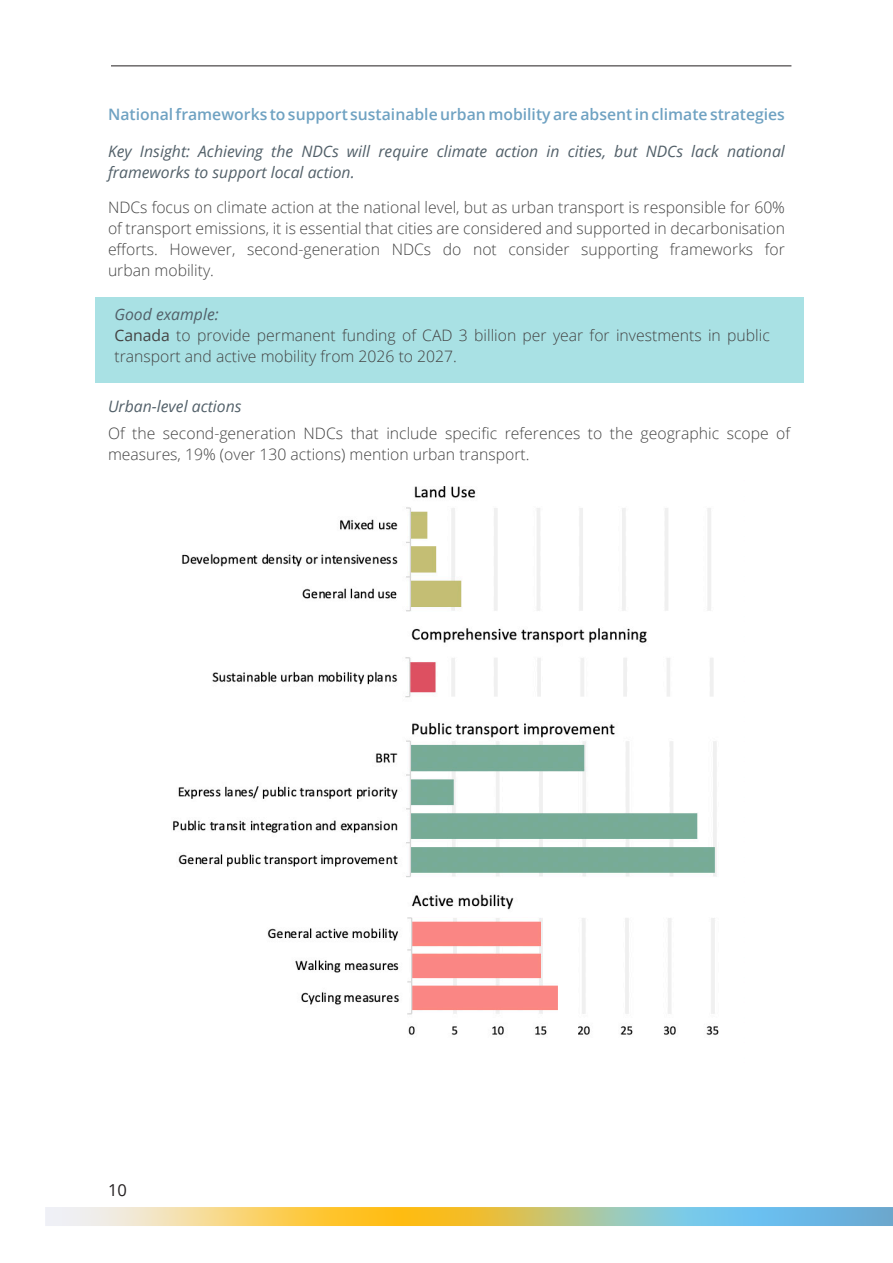
<style>
.page{position:relative;width:893px;height:1263px;background:#fff}
.page>*{position:absolute;margin:0;border:0;box-sizing:border-box;transform-origin:0 0}
.t1{font:16.5px "Open Sans";color:#231f20}
.Body_1{font:300 15.75px/21px "Open Sans";color:#434343}
.Heading_4__Italics{font:italic 15.75px/21px "Open Sans";color:#526069}
.Heading_3{font:600 15.75px "Open Sans";color:#6fa2c2}
.s1{font-weight:400}
</style>
<div class="page">
<svg style="left:45px;top:1207px;width:848px;height:19px;background:#c5c997"></svg>
<hr style="left:111px;top:66px;width:680px;height:1px;background:#231f20">
<img style="left:173px;top:486px;width:546px;height:550px">
<div style="left:95px;top:297px;width:709px;height:86px;background:#a9e1e4"></div>
<p class="Heading_3" style="left:108px;top:104px;width:678px">National frameworks to support sustainable urban mobility are absent in climate strategies</p>
<p class="Heading_4__Italics" style="left:108px;top:140px;width:678px">Key Insight: Achieving the NDCs will require climate action in cities, but NDCs lack national frameworks to support local action.</p>
<p class="Body_1" style="left:108px;top:197px;width:678px;text-align:justify">NDCs focus on climate action at the national level, but as urban transport is responsible for 60% of transport emissions, it is essential that cities are considered and supported in decarbonisation efforts. However, second-generation NDCs do not consider supporting frameworks for urban mobility.</p>
<p class="Heading_4__Italics" style="left:114px;top:303px;width:106px">Good example:</p>
<p class="Body_1" style="left:114px;top:324px;width:657px"><span class="s1">Canada</span> to provide permanent funding of CAD 3 billion per year for investments in public transport and active mobility from 2026 to 2027.</p>
<p class="Heading_4__Italics" style="left:108px;top:395px;width:135px">Urban-level actions</p>
<p class="Body_1" style="left:108px;top:423px;width:684px">Of the second-generation NDCs that include specific references to the geographic scope of measures, 19% (over 130 actions) mention urban transport.</p>
<p class="t1" style="left:108px;top:1179px;width:20px">10</p>
</div>
